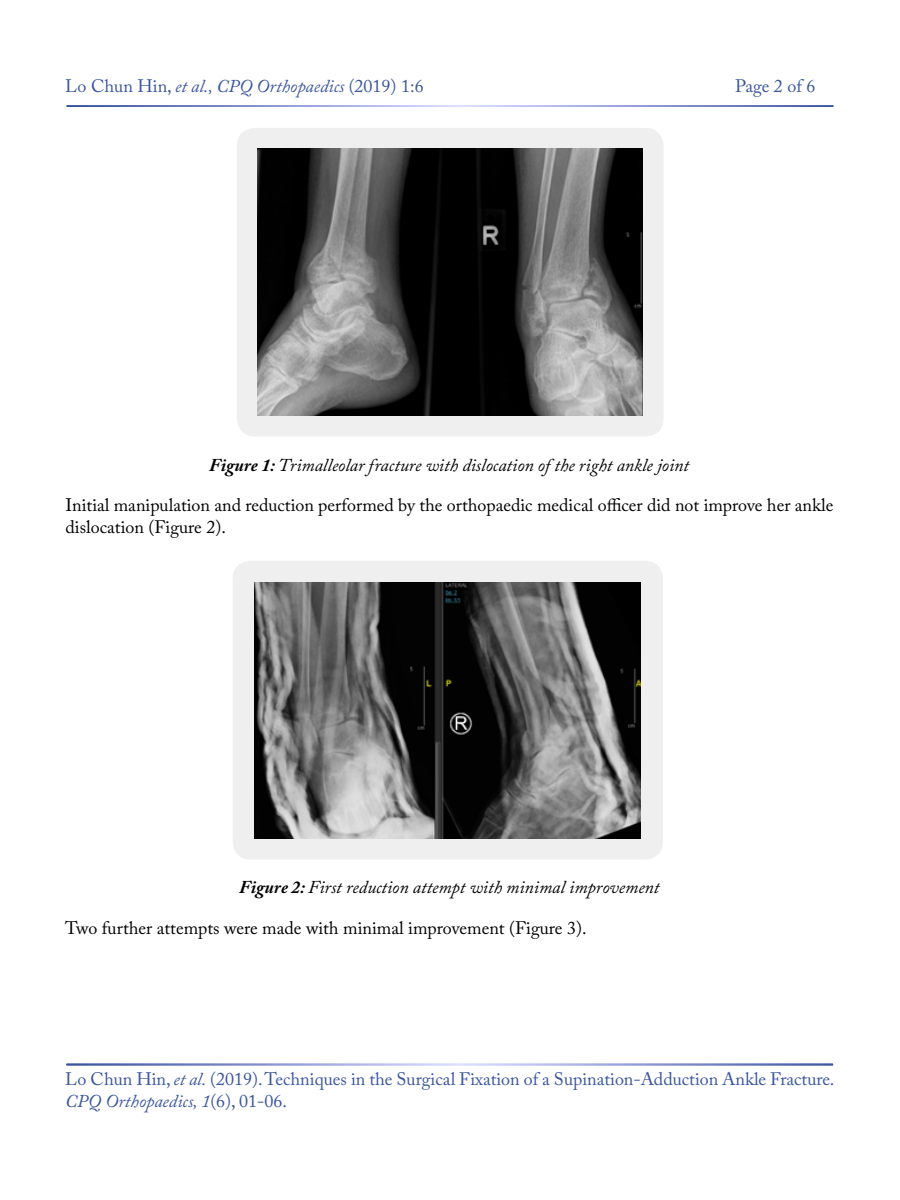
<style>
.page{position:relative;width:900px;height:1200px;background:#fff}
.page>*{position:absolute;margin:0;border:0;box-sizing:border-box;transform-origin:0 0}
.t1{font:18px/21.6px "Adobe Caslon Pro";color:#000}
.t2{font:18px/21.6px "Adobe Caslon Pro";color:#3955a0}
.t3{font:italic 18px "Adobe Caslon Pro";color:#000}
.t4{font:italic 18px "Adobe Caslon Pro";color:#3955a0}
.s1{font-style:normal}
.s2{font-weight:700}
.s3{font-style:italic}
</style>
<div class="page">
<div style="left:237px;top:128px;width:427px;height:309px;background:#efeff0;border-radius:18px"></div>
<div style="left:233px;top:561px;width:430px;height:299px;background:#efeff0;border-radius:18px"></div>
<img style="left:258px;top:149px;width:384px;height:266px">
<img style="left:254px;top:582px;width:387px;height:256px">
<p class="t4" style="left:65px;top:75px;width:360px"><span class="s1">Lo Chun Hin,</span> et al., CPQ Orthopaedics <span class="s1">(2019) 1:6</span></p>
<p class="t2" style="left:735px;top:75px;width:82px">Page 2 of 6</p>
<p class="t3" style="left:209px;top:454px;width:482px"><span class="s2">Figure 1:</span> Trimalleolar fracture with dislocation of the right ankle joint</p>
<p class="t1" style="left:66px;top:494px;width:769px">Initial manipulation and reduction performed by the orthopaedic medical officer did not improve her ankle dislocation (Figure 2).</p>
<p class="t3" style="left:239px;top:877px;width:422px"><span class="s2">Figure 2:</span> First reduction attempt with minimal improvement</p>
<p class="t1" style="left:65px;top:917px;width:523px">Two further attempts were made with minimal improvement (Figure 3).</p>
<p class="t2" style="left:65px;top:1068px;width:771px">Lo Chun Hin, <span class="s3">et al.</span> (2019). Techniques in the Surgical Fixation of a Supination-Adduction Ankle Fracture.<br><span class="s3">CPQ Orthopaedics, 1</span>(6), 01-06.</p>
</div>
